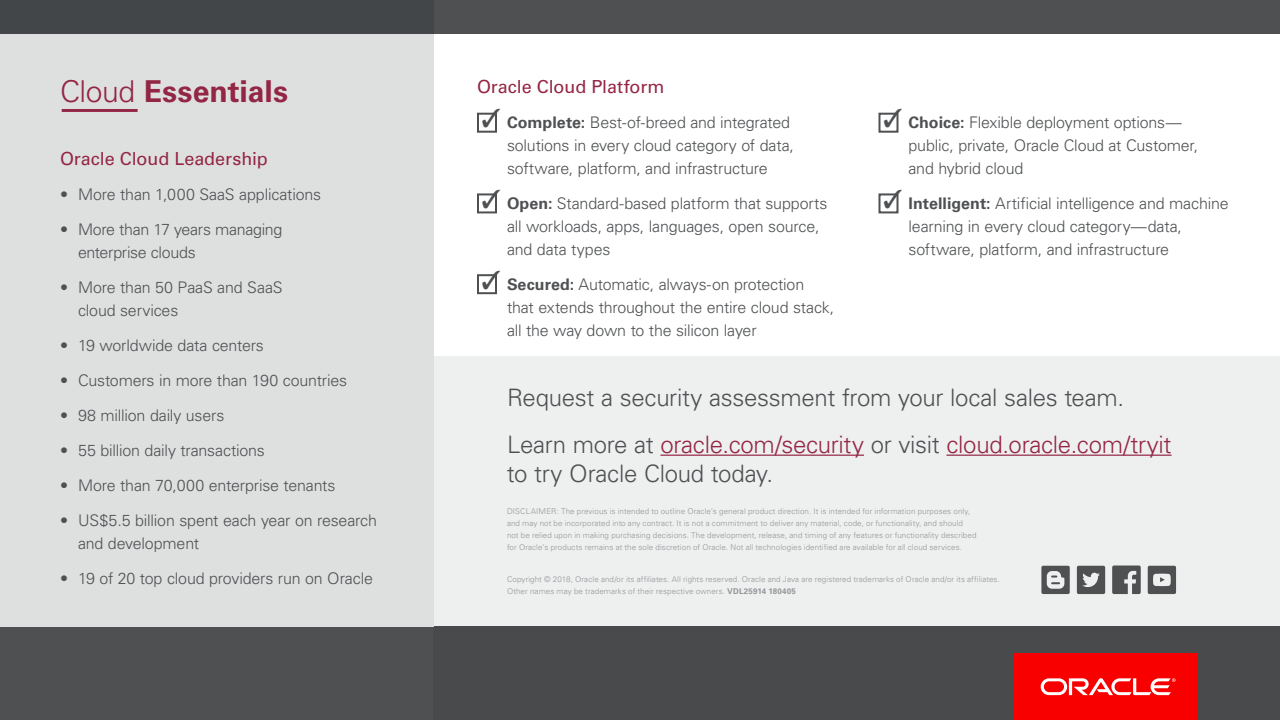
<style>
.page{position:relative;width:1280px;height:720px;background:#fff}
.page>*{position:absolute;margin:0;border:0;box-sizing:border-box;transform-origin:0 0}
.Pullout{font:700 30.1px "Univers LT Std";color:#942645}
._03_Sub_Heading_-_24{font:300 24px/28.8px "Univers LT Std";letter-spacing:-.01em;color:#942645}
._03_Sub_Heading_-_24-2{font:300 24px "Univers LT Std";letter-spacing:-.015em;color:#4e5052}
.Sub_head_18_23__Burg{font:18px "Univers LT Std";letter-spacing:-.005em;color:#942645}
.Body_Copy_16_23__Drk{font:300 16px/23px "Univers LT Std";letter-spacing:-.01em;color:#4e5052}
._07_Copyright_-_Slat{font:300 8px/12px "Univers LT Std";letter-spacing:.01em;color:#939699}
.s1{font-weight:300}
.s2{font-weight:700}
.s3{color:#4e5052}
</style>
<div class="page">
<div style="left:477px;top:113px;width:20px;height:20px;border:2px solid #4e5052"></div>
<div style="left:878px;top:113px;width:20px;height:20px;border:2px solid #4e5052"></div>
<div style="left:477px;top:193px;width:20px;height:20px;border:2px solid #4e5052"></div>
<div style="left:878px;top:193px;width:20px;height:20px;border:2px solid #4e5052"></div>
<div style="left:477px;top:274px;width:20px;height:20px;border:2px solid #4e5052"></div>
<div style="left:433px;top:357px;width:847px;height:363px;background:#eeefef"></div>
<hr style="left:660px;top:455px;width:204px;height:1px;background:#942645">
<hr style="left:946px;top:455px;width:226px;height:1px;background:#942645">
<svg style="left:1077px;top:566px;width:28px;height:28px"></svg>
<svg style="left:1041px;top:566px;width:29px;height:28px"></svg>
<svg style="left:1148px;top:566px;width:28px;height:28px"></svg>
<svg style="left:1112px;top:566px;width:29px;height:28px"></svg>
<div style="left:0;top:627px;width:1280px;height:93px;background:#4e5052"></div>
<div style="left:0;top:0;width:433px;height:627px;background:#dee0e0"></div>
<hr style="left:62px;top:109px;width:76px;height:3px;background:#942645">
<div style="left:0;top:0;width:1280px;height:34px;background:#4e5052"></div>
<div style="left:1014px;top:653px;width:183px;height:67px;background:#f80000"></div>
<svg style="left:1041px;top:678px;width:135px;height:17px"></svg>
<svg style="left:483px;top:112px;width:14px;height:15px"></svg>
<svg style="left:884px;top:112px;width:15px;height:15px"></svg>
<svg style="left:483px;top:193px;width:14px;height:15px"></svg>
<svg style="left:884px;top:193px;width:15px;height:15px"></svg>
<svg style="left:483px;top:274px;width:14px;height:15px"></svg>
<p class="Pullout" style="left:60px;top:74px;width:230px"><span class="s1">Cloud</span> Essentials</p>
<p class="Sub_head_18_23__Burg" style="left:60px;top:148px;width:209px">Oracle Cloud Leadership</p>
<p class="Body_Copy_16_23__Drk" style="left:60px;top:183px;width:263px">• More than 1,000 SaaS applications</p>
<p class="Body_Copy_16_23__Drk" style="left:78px;top:218px;width:206px;text-indent:-18px">• More than 17 years managing enterprise clouds</p>
<p class="Body_Copy_16_23__Drk" style="left:78px;top:276px;width:206px;text-indent:-18px">• More than 50 PaaS and SaaS cloud services</p>
<p class="Body_Copy_16_23__Drk" style="left:60px;top:334px;width:205px">• 19 worldwide data centers</p>
<p class="Body_Copy_16_23__Drk" style="left:60px;top:369px;width:289px">• Customers in more than 190 countries</p>
<p class="Body_Copy_16_23__Drk" style="left:60px;top:404px;width:166px">• 98 million daily users</p>
<p class="Body_Copy_16_23__Drk" style="left:60px;top:439px;width:206px">• 55 billion daily transactions</p>
<p class="Body_Copy_16_23__Drk" style="left:60px;top:474px;width:277px">• More than 70,000 enterprise tenants</p>
<p class="Body_Copy_16_23__Drk" style="left:78px;top:509px;width:300px;text-indent:-18px">• US$5.5 billion spent each year on research and development</p>
<p class="Body_Copy_16_23__Drk" style="left:60px;top:567px;width:314px">• 19 of 20 top cloud providers run on Oracle</p>
<p class="Sub_head_18_23__Burg" style="left:477px;top:76px;width:189px">Oracle Cloud Platform</p>
<p class="Body_Copy_16_23__Drk" style="left:507px;top:111px;width:288px"><span class="s2">Complete:</span> Best-of-breed and integrated solutions in every cloud category of data, software, platform, and infrastructure</p>
<p class="Body_Copy_16_23__Drk" style="left:507px;top:192px;width:322px"><span class="s2">Open:</span> Standard-based platform that supports all workloads, apps, languages, open source, and data types</p>
<p class="Body_Copy_16_23__Drk" style="left:507px;top:273px;width:329px"><span class="s2">Secured:</span> Automatic, always-on protection that extends throughout the entire cloud stack, all the way down to the silicon layer</p>
<p class="Body_Copy_16_23__Drk" style="left:908px;top:111px;width:291px"><span class="s2">Choice:</span> Flexible deployment options— public, private, Oracle Cloud at Customer, and hybrid cloud</p>
<p class="Body_Copy_16_23__Drk" style="left:908px;top:192px;width:322px"><span class="s2">Intelligent:</span> Artificial intelligence and machine learning in every cloud category—data, software, platform, and infrastructure</p>
<p class="_03_Sub_Heading_-_24-2" style="left:507px;top:383px;width:619px">Request a security assessment from your local sales team.</p>
<p class="_03_Sub_Heading_-_24" style="left:507px;top:430px;width:666px"><span class="s3">Learn more at</span> oracle.com/security <span class="s3">or visit</span> cloud.oracle.com/tryit <span class="s3">to try Oracle Cloud today.</span></p>
<p class="_07_Copyright_-_Slat" style="left:507px;top:505px;width:471px">DISCLAIMER: The previous is intended to outline Oracle’s general product direction. It is intended for information purposes only, and may not be incorporated into any contract. It is not a commitment to deliver any material, code, or functionality, and should not be relied upon in making purchasing decisions. The development, release, and timing of any features or functionality described for Oracle’s products remains at the sole discretion of Oracle. Not all technologies identified are available for all cloud services.</p>
<p class="_07_Copyright_-_Slat" style="left:507px;top:573px;width:494px">Copyright © 2018, Oracle and/or its affiliates. All rights reserved. Oracle and Java are registered trademarks of Oracle and/or its affiliates.<br>Other names may be trademarks of their respective owners. <span class="s2">VDL25914 180405</span></p>
</div>
